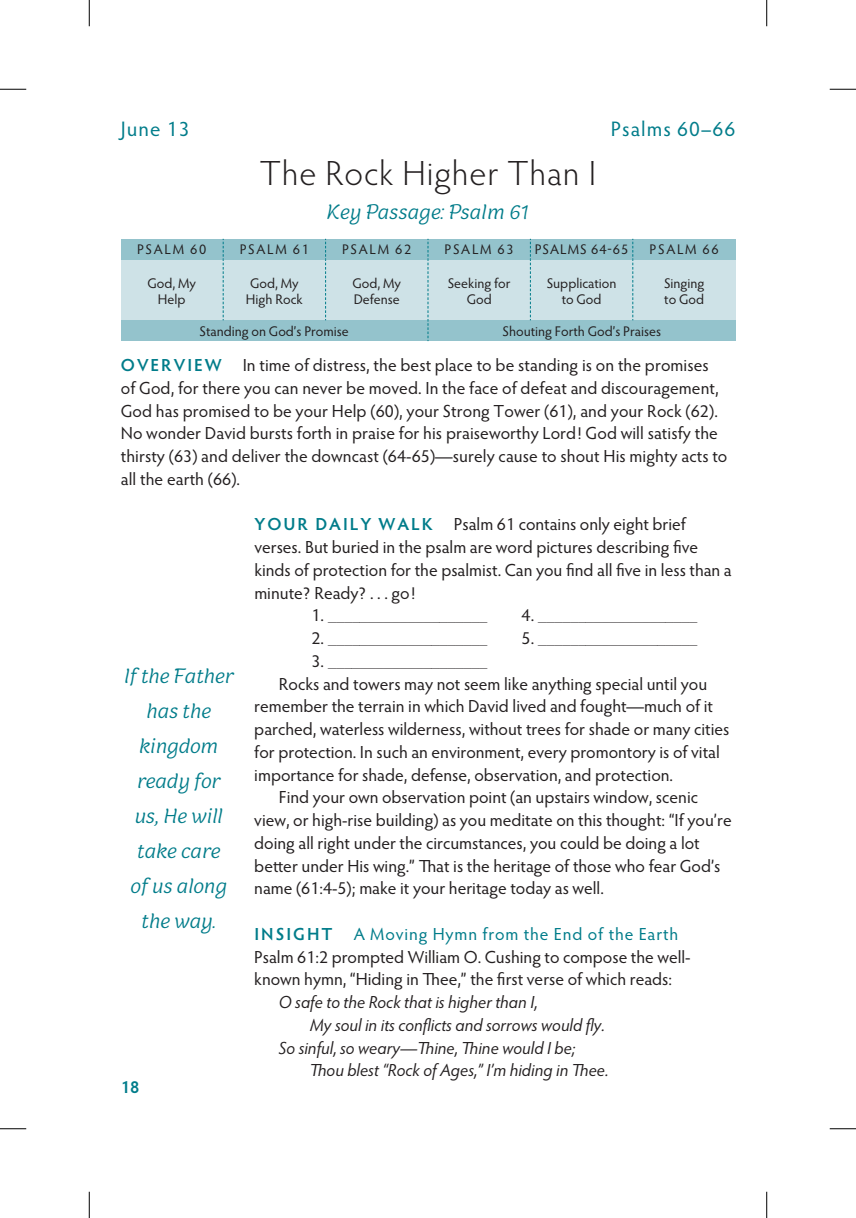
<style>
.page{position:relative;width:856px;height:1218px;background:#fff}
.page>*{position:absolute;margin:0;border:0;box-sizing:border-box;transform-origin:0 0}
.t1{font:300 35px "Hypatia Sans Pro";letter-spacing:.025em;color:#231f20}
.t2{font:italic 300 26.25px/35px "Holden";color:#007c8a;text-align:center}
.t3{font:21px "Hypatia Sans Pro";letter-spacing:.05em;color:#007c8a}
.t4{font:17.5px/22.8px "Hypatia Sans Pro";color:#231f20}
.t5{font:italic 17.5px "Hypatia Sans Pro";color:#231f20}
.t6{font:600 17.5px "Hypatia Sans Pro";color:#007c8a}
.t7{font:14px/15.8px "Hypatia Sans Pro";color:#231f20;text-align:center}
.t8{font:14px "Hypatia Sans Pro";letter-spacing:.07em;color:#231f20}
.s1{font-weight:600;color:#007c8a}
.s2{color:#007c8a}
</style>
<div class="page">
<div style="left:121px;top:242px;width:614px;height:95px;background:#cee2e7"></div>
<div style="left:121px;top:320px;width:614px;height:21px;background:#94c3cc"></div>
<div style="left:121px;top:239px;width:614px;height:21px;background:#94c3cc"></div>
<svg style="left:223px;top:239px;width:1px;height:81px"></svg>
<svg style="left:325px;top:239px;width:1px;height:81px"></svg>
<svg style="left:530px;top:239px;width:1px;height:81px"></svg>
<svg style="left:632px;top:239px;width:1px;height:81px"></svg>
<svg style="left:427px;top:239px;width:1px;height:102px"></svg>
<svg style="left:0;top:89px;width:26px;height:1px"></svg>
<svg style="left:830px;top:89px;width:26px;height:1px"></svg>
<svg style="left:0;top:1128px;width:26px;height:1px"></svg>
<svg style="left:830px;top:1128px;width:26px;height:1px"></svg>
<svg style="left:89px;top:0;width:1px;height:26px"></svg>
<svg style="left:89px;top:1192px;width:1px;height:26px"></svg>
<svg style="left:766px;top:0;width:1px;height:26px"></svg>
<svg style="left:766px;top:1192px;width:1px;height:26px"></svg>
<p class="t3" style="left:121px;top:115px;width:70px">June 13</p>
<p class="t3" style="left:611px;top:115px;width:126px">Psalms 60–66</p>
<h1 class="t1" style="left:260px;top:151px;width:338px">The Rock Higher Than I</h1>
<h2 class="t2" style="left:327px;top:195px;width:204px">Key Passage: Psalm 61</h2>
<p class="t7" style="left:137px;top:241px;width:71px">PSALM 60</p>
<p class="t7" style="left:240px;top:241px;width:71px">PSALM 61</p>
<p class="t7" style="left:342px;top:241px;width:71px">PSALM 62</p>
<p class="t7" style="left:444px;top:241px;width:71px">PSALM 63</p>
<p class="t8" style="left:535px;top:240px;width:95px">PSALMS 64-65</p>
<p class="t7" style="left:649px;top:241px;width:71px">PSALM 66</p>
<p class="t7" style="left:147px;top:275px;width:50px">God, My<br>Help</p>
<p class="t7" style="left:246px;top:275px;width:58px;text-align:left">God, My<br>High Rock</p>
<p class="t7" style="left:352px;top:275px;width:50px;text-align:left">God, My<br>Defense</p>
<p class="t7" style="left:448px;top:275px;width:64px">Seeking for<br>God</p>
<p class="t7" style="left:547px;top:275px;width:71px">Supplication to God</p>
<p class="t7" style="left:664px;top:275px;width:42px;text-align:left">Singing to God</p>
<p class="t7" style="left:199px;top:323px;width:151px">Standing on God’s Promise</p>
<p class="t7" style="left:502px;top:323px;width:160px">Shouting Forth God’s Praises</p>
<p class="t4" style="left:121px;top:353px;width:608px"><span class="s1">OVERVIEW</span> In time of distress, the best place to be standing is on the promises of God, for there you can never be moved. In the face of defeat and discouragement, God has promised to be your Help (60), your Strong Tower (61), and your Rock (62).<br>No wonder David bursts forth in praise for his praiseworthy Lord! God will satisfy the thirsty (63) and deliver the downcast (64-65)—surely cause to shout His mighty acts to all the earth (66).</p>
<p class="t4" style="left:254px;top:512px;width:479px"><span class="s1">YOUR DAILY WALK</span> Psalm 61 contains only eight brief verses. But buried in the psalm are word pictures describing five kinds of protection for the psalmist. Can you find all five in less than a minute? Ready? . . . go!</p>
<p class="t4" style="left:311px;top:603px;width:177px">1. ____________________</p>
<p class="t4" style="left:521px;top:603px;width:177px">4. ____________________</p>
<p class="t4" style="left:311px;top:626px;width:177px">2. ____________________</p>
<p class="t4" style="left:521px;top:626px;width:177px">5. ____________________</p>
<p class="t4" style="left:311px;top:649px;width:177px">3. ____________________</p>
<p class="t4" style="left:279px;top:672px;width:430px">Rocks and towers may not seem like anything special until you</p>
<p class="t4" style="left:254px;top:694px;width:460px">remember the terrain in which David lived and fought—much of it</p>
<p class="t4" style="left:254px;top:717px;width:476px">parched, waterless wilderness, without trees for shade or many cities</p>
<p class="t4" style="left:254px;top:740px;width:467px">for protection. In such an environment, every promontory is of vital</p>
<p class="t4" style="left:254px;top:763px;width:420px">importance for shade, defense, observation, and protection.</p>
<p class="t4" style="left:279px;top:785px;width:421px">Find your own observation point (an upstairs window, scenic</p>
<p class="t4" style="left:254px;top:808px;width:479px">view, or high-rise building) as you meditate on this thought: “If you’re</p>
<p class="t4" style="left:254px;top:831px;width:447px">doing all right under the circumstances, you could be doing a lot</p>
<p class="t4" style="left:254px;top:854px;width:468px">better under His wing.” That is the heritage of those who fear God’s</p>
<p class="t4" style="left:254px;top:876px;width:351px">name (61:4-5); make it your heritage today as well.</p>
<p class="t4" style="left:254px;top:922px;width:438px"><span class="s1">INSIGHT</span> <span class="s2">A Moving Hymn from the End of the Earth<br></span>Psalm 61:2 prompted William O. Cushing to compose the well&shy;known hymn, “Hiding in Thee,” the first verse of which reads:</p>
<p class="t5" style="left:279px;top:990px;width:260px">O safe to the Rock that is higher than I,</p>
<p class="t5" style="left:310px;top:1013px;width:296px">My soul in its conflicts and sorrows would fly.</p>
<p class="t5" style="left:279px;top:1036px;width:298px">So sinful, so weary—Thine, Thine would I be;</p>
<p class="t5" style="left:310px;top:1059px;width:300px">Thou blest “Rock of Ages,” I’m hiding in Thee.</p>
<h2 class="t2" style="left:124px;top:659px;width:111px">If the Father has the kingdom ready for us, He will take care<br>of us along the way.</h2>
<p class="t6" style="left:121px;top:1074px;width:20px">18</p>
</div>
